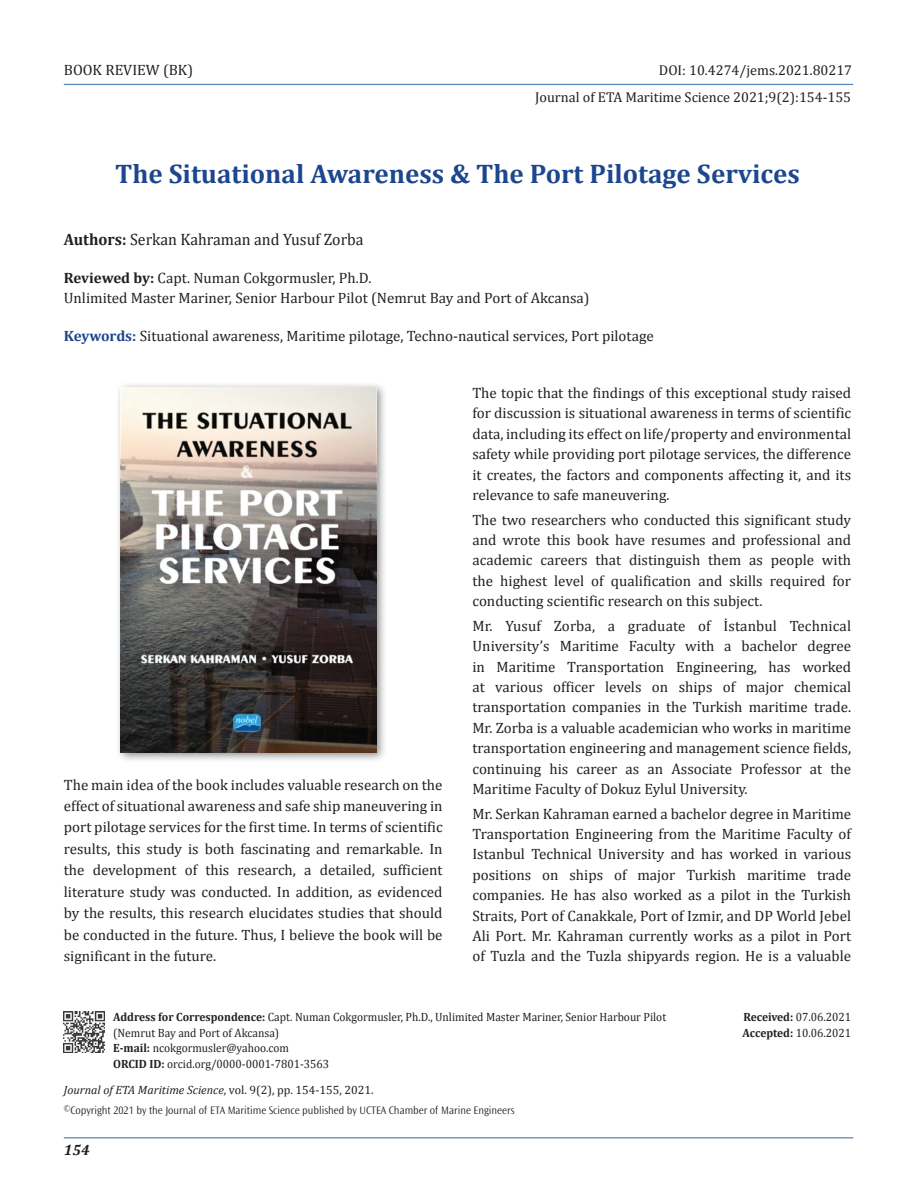
<style>
.page{position:relative;width:915px;height:1191px;background:#fff}
.page>*{position:absolute;margin:0;border:0;box-sizing:border-box;transform-origin:0 0}
.BASLIK{font:700 27px "Cambria";color:#1c468d}
.YAZARLAR{font:16.5px "Cambria";color:#231f20;scale:.96 1}
.YAZI{font:15px/20.4px "Cambria";color:#231f20;text-align:justify}
.KURUM{font:15px "Cambria";color:#231f20}
.OZET{font:15px "Cambria";color:#231f20}
.t1{font:italic 700 15px "Cambria";color:#231f20}
.ANA_SAYFA_USTU{font:14.25px "Cambria";color:#231f20}
.DOI{font:14.25px "Cambria";color:#231f20}
.t2{font:12px/15.8px "Cambria";color:#231f20;scale:.95 1}
.CİTE_AS{font:italic 12px "Cambria";color:#231f20}
.t3{font:300 11.25px "Ocean Sans Std";color:#231f20;scale:.95 1}
.s1{font-weight:700}
.s2{font-weight:700;color:#1c468d}
.s3{font-style:normal}
</style>
<div class="page">
<hr style="left:64px;top:1137px;width:789px;height:1px;background:#578abe">
<hr style="left:64px;top:84px;width:789px;height:1px;background:#578abe">
<img style="left:64px;top:1011px;width:40px;height:41px">
<div style="left:115px;top:382px;width:272px;height:381px;background:#231f20;opacity:.5"></div>
<img style="left:120px;top:387px;width:256px;height:365px">
<p class="YAZI" style="left:64px;top:59px;width:131px">BOOK REVIEW (BK)</p>
<p class="DOI" style="left:658px;top:62px;width:195px">DOI: 10.4274/jems.2021.80217</p>
<p class="ANA_SAYFA_USTU" style="left:535px;top:89px;width:317px">Journal of ETA Maritime Science 2021;9(2):154-155</p>
<p class="BASLIK" style="left:115px;top:154px;width:686px">The Situational Awareness &amp; The Port Pilotage Services</p>
<p class="YAZARLAR" style="left:64px;top:229px;width:314px"><span class="s1">Authors:</span> Serkan Kahraman and Yusuf Zorba</p>
<p class="KURUM" style="left:64px;top:269px;width:309px"><span class="s1">Reviewed by:</span> Capt. Numan Cokgormusler, Ph.D.</p>
<p class="KURUM" style="left:64px;top:289px;width:527px">Unlimited Master Mariner, Senior Harbour Pilot (Nemrut Bay and Port of Akcansa)</p>
<p class="OZET" style="left:64px;top:327px;width:591px"><span class="s2">Keywords:</span> Situational awareness, Maritime pilotage, Techno-nautical services, Port pilotage</p>
<p class="YAZI" style="left:64px;top:773px;width:380px;line-height:21.5px">The main idea of the book includes valuable research on the effect of situational awareness and safe ship maneuvering in port pilotage services for the first time. In terms of scientific results, this study is both fascinating and remarkable. In the development of this research, a detailed, sufficient literature study was conducted. In addition, as evidenced by the results, this research elucidates studies that should be conducted in the future. Thus, I believe the book will be significant in the future.</p>
<p class="YAZI" style="left:472px;top:382px;width:380px">The topic that the findings of this exceptional study raised for discussion is situational awareness in terms of scientific data, including its effect on life/property and environmental safety while providing port pilotage services, the difference it creates, the factors and components affecting it, and its relevance to safe maneuvering.</p>
<p class="YAZI" style="left:472px;top:509px;width:380px">The two researchers who conducted this significant study and wrote this book have resumes and professional and academic careers that distinguish them as people with the highest level of qualification and skills required for conducting scientific research on this subject.</p>
<p class="YAZI" style="left:472px;top:615px;width:380px">Mr. Yusuf Zorba, a graduate of İstanbul Technical University’s Maritime Faculty with a bachelor degree in Maritime Transportation Engineering, has worked at various officer levels on ships of major chemical transportation companies in the Turkish maritime trade.<br>Mr. Zorba is a valuable academician who works in maritime transportation engineering and management science fields, continuing his career as an Associate Professor at the Maritime Faculty of Dokuz Eylul University.</p>
<p class="YAZI" style="left:472px;top:803px;width:380px">Mr. Serkan Kahraman earned a bachelor degree in Maritime Transportation Engineering from the Maritime Faculty of Istanbul Technical University and has worked in various positions on ships of major Turkish maritime trade companies. He has also worked as a pilot in the Turkish Straits, Port of Canakkale, Port of Izmir, and DP World Jebel Ali Port. Mr. Kahraman currently works as a pilot in Port of Tuzla and the Tuzla shipyards region. He is a valuable</p>
<p class="t2" style="left:113px;top:1009px;width:583px"><span class="s1">Address for Correspondence:</span> Capt. Numan Cokgormusler, Ph.D., Unlimited Master Mariner, Senior Harbour Pilot (Nemrut Bay and Port of Akcansa)</p>
<p class="t2" style="left:113px;top:1040px;width:186px"><span class="s1">E-mail:</span> ncokgormusler@yahoo.com</p>
<p class="t2" style="left:113px;top:1056px;width:229px"><span class="s1">ORCID ID:</span> orcid.org/0000-0001-7801-3563</p>
<p class="CİTE_AS" style="left:64px;top:1081px;width:311px">Journal of ETA Maritime Science<span class="s3">, vol. 9(2), pp. 154-155, 2021.</span></p>
<p class="t3" style="left:64px;top:1104px;width:475px"><sup>©</sup>Copyright 2021 by the Journal of ETA Maritime Science published by UCTEA Chamber of Marine Engineers</p>
<p class="t1" style="left:64px;top:1138px;width:27px">154</p>
<p class="t2" style="left:743px;top:1009px;width:115px"><span class="s1">Received:</span> 07.06.2021</p>
<p class="t2" style="left:742px;top:1024px;width:116px"><span class="s1">Accepted:</span> 10.06.2021</p>
</div>
